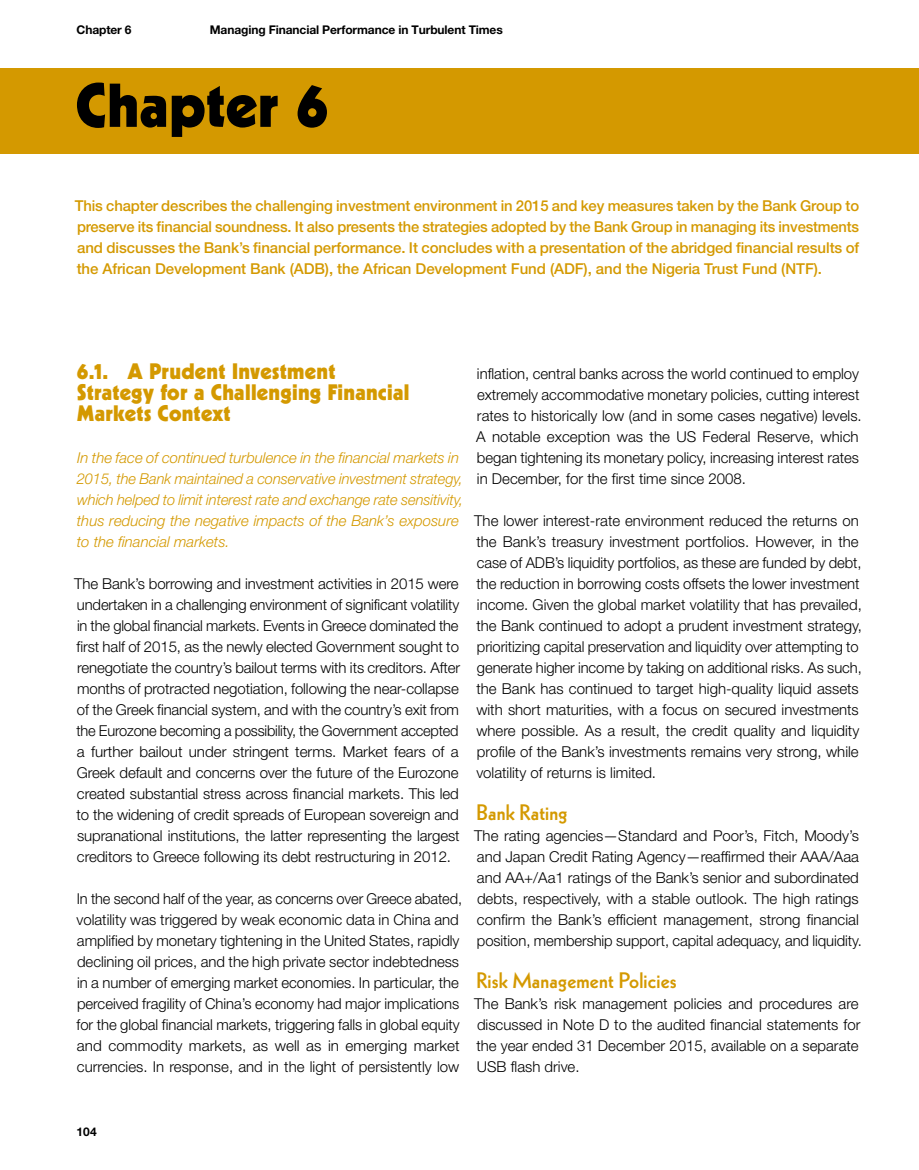
<style>
.page{position:relative;width:919px;height:1170px;background:#fff}
.page>*{position:absolute;margin:0;border:0;box-sizing:border-box;transform-origin:0 0}
.t1{font:900 60px "Kabel LT Std";letter-spacing:.005em;color:#000}
.t2{font:900 21.75px/21px "Kabel LT Std";letter-spacing:.01em;color:#d49900}
.t3{font:800 21.75px "Kabel LT Std";letter-spacing:.01em;color:#d49900}
.t4{font:300 15px/21px "Helvetica Neue LT Pro";color:#000}
.t5{font:500 15px/21px "Helvetica Neue LT Pro";letter-spacing:-.005em;color:#d49900;text-align:justify}
.t6{font:italic 300 15px/21px "Helvetica Neue LT Pro";color:#d49900}
.t7{font:700 12px "Helvetica Neue LT Pro";letter-spacing:-.01em;color:#000}
</style>
<div class="page">
<div style="left:0;top:68px;width:17px;height:85px;background:#d49900"></div>
<div style="left:17px;top:68px;width:901px;height:85px;background:#d49900"></div>
<p class="t7" style="left:77px;top:22px;width:57px">Chapter 6</p>
<p class="t7" style="left:210px;top:22px;width:294px">Managing Financial Performance in Turbulent Times</p>
<h1 class="t1" style="left:75px;top:67px;width:254px">Chapter 6</h1>
<p class="t5" style="left:75px;top:195px;width:786px">This chapter describes the challenging investment environment in 2015 and key measures taken by the Bank Group to preserve its financial soundness. It also presents the strategies adopted by the Bank Group in managing its investments and discusses the Bank’s financial performance. It concludes with a presentation of the abridged financial results of the African Development Bank (ADB), the African Development Fund (ADF), and the Nigeria Trust Fund (NTF).</p>
<h2 class="t2" style="left:77px;top:360px;width:334px">6.1. A Prudent Investment<br>Strategy for a Challenging Financial<br>Markets Context</h2>
<p class="t6" style="left:77px;top:447px;width:388px">In the face of continued turbulence in the financial markets in 2015, the Bank maintained a conservative investment strategy, which helped to limit interest rate and exchange rate sensitivity, thus reducing the negative impacts of the Bank’s exposure to the financial markets.</p>
<p class="t4" style="left:74px;top:573px;width:387px;text-align:justify">The Bank’s borrowing and investment activities in 2015 were undertaken in a challenging environment of significant volatility in the global financial markets. Events in Greece dominated the first half of 2015, as the newly elected Government sought to renegotiate the country’s bailout terms with its creditors. After months of protracted negotiation, following the near-collapse of the Greek financial system, and with the country’s exit from the Eurozone becoming a possibility, the Government accepted a further bailout under stringent terms. Market fears of a Greek default and concerns over the future of the Eurozone created substantial stress across financial markets. This led to the widening of credit spreads of European sovereign and supranational institutions, the latter representing the largest creditors to Greece following its debt restructuring in 2012.</p>
<p class="t4" style="left:76px;top:888px;width:387px">In the second half of the year, as concerns over Greece abated, volatility was triggered by weak economic data in China and amplified by monetary tightening in the United States, rapidly declining oil prices, and the high private sector indebtedness in a number of emerging market economies. In particular, the perceived fragility of China’s economy had major implications for the global financial markets, triggering falls in global equity and commodity markets, as well as in emerging market currencies. In response, and in the light of persistently low</p>
<p class="t4" style="left:476px;top:363px;width:387px">inflation, central banks across the world continued to employ extremely accommodative monetary policies, cutting interest rates to historically low (and in some cases negative) levels.<br>A notable exception was the US Federal Reserve, which began tightening its monetary policy, increasing interest rates in December, for the first time since 2008.</p>
<p class="t4" style="left:474px;top:510px;width:389px">The lower interest-rate environment reduced the returns on the Bank’s treasury investment portfolios. However, in the case of ADB’s liquidity portfolios, as these are funded by debt, the reduction in borrowing costs offsets the lower investment income. Given the global market volatility that has prevailed, the Bank continued to adopt a prudent investment strategy, prioritizing capital preservation and liquidity over attempting to generate higher income by taking on additional risks. As such, the Bank has continued to target high-quality liquid assets with short maturities, with a focus on secured investments where possible. As a result, the credit quality and liquidity profile of the Bank’s investments remains very strong, while volatility of returns is limited.</p>
<h2 class="t3" style="left:476px;top:800px;width:92px">Bank Rating</h2>
<p class="t4" style="left:474px;top:825px;width:389px">The rating agencies—Standard and Poor’s, Fitch, Moody’s and Japan Credit Rating Agency—reaffirmed their AAA/Aaa and AA+/Aa1 ratings of the Bank’s senior and subordinated debts, respectively, with a stable outlook. The high ratings confirm the Bank’s efficient management, strong financial position, membership support, capital adequacy, and liquidity.</p>
<h2 class="t3" style="left:476px;top:968px;width:202px">Risk Management Policies</h2>
<p class="t4" style="left:474px;top:993px;width:387px">The Bank’s risk management policies and procedures are discussed in Note D to the audited financial statements for the year ended 31 December 2015, available on a separate USB flash drive.</p>
<p class="t7" style="left:77px;top:1124px;width:22px">104</p>
</div>
